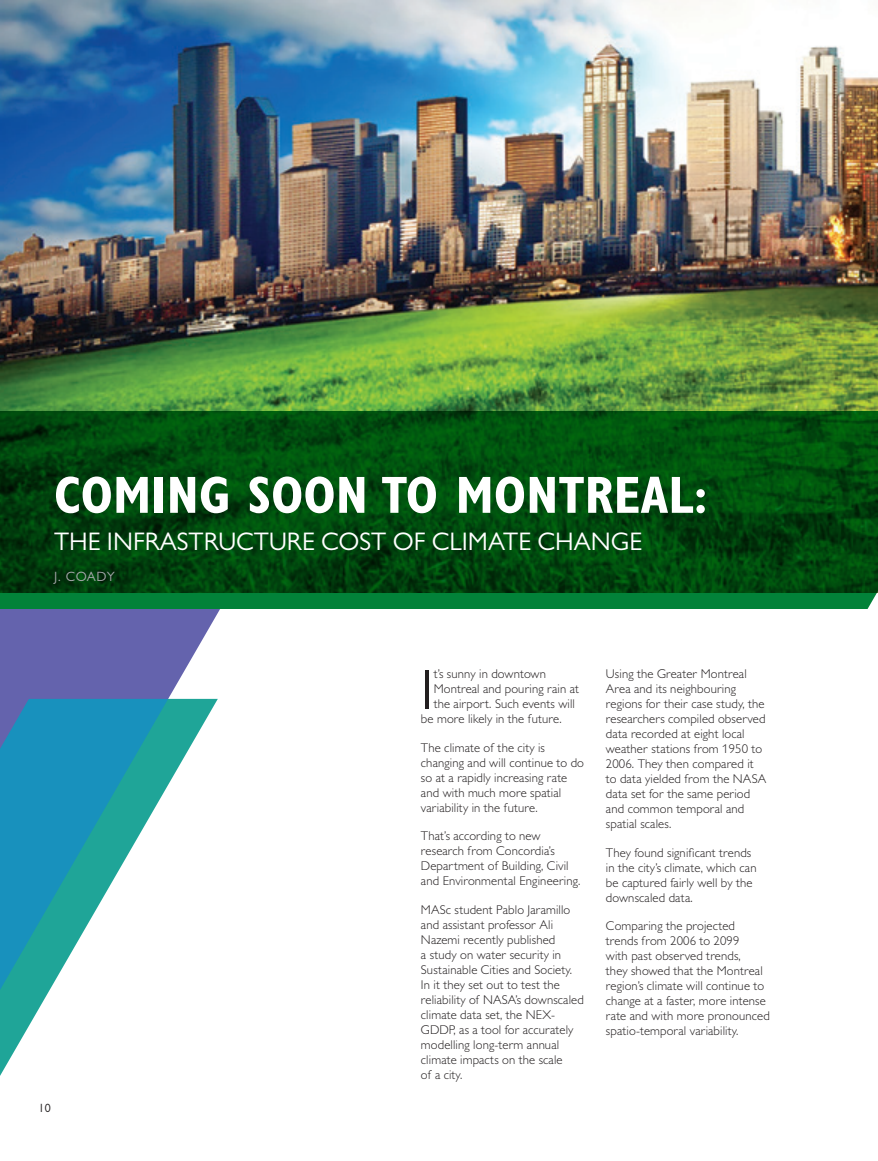
<style>
.page{position:relative;width:878px;height:1161px;background:#fff}
.page>*{position:absolute;margin:0;border:0;box-sizing:border-box;transform-origin:0 0}
.t1{font:300 56.7px "Gill Sans MT Pro";color:#231f20}
.t2{font:700 condensed 52.5px "Gill Sans MT Pro";color:#fff}
.t3{font:25.5px "Gill Sans MT Pro";color:#fff}
.t4{font:13.5px "Gill Sans MT Pro";letter-spacing:.02em;color:#a8a9ad}
.t5{font:300 12.75px/15px "Gill Sans MT Pro";letter-spacing:.01em;color:#231f20}
.t6{font:12px "Gill Sans MT Pro";color:#231f20}
</style>
<div class="page">
<img style="left:0;top:0;width:878px;height:411px">
<svg style="left:0;top:411px;width:878px;height:198px;background:#004d10"></svg>
<svg style="left:0;top:609px;width:220px;height:467px"></svg>
<h2 class="t2" style="left:54px;top:464px;width:655px">COMING SOON TO MONTREAL:</h2>
<h3 class="t3" style="left:54px;top:526px;width:589px">THE INFRASTRUCTURE COST OF CLIMATE CHANGE</h3>
<p class="t4" style="left:54px;top:568px;width:62px">J. COADY</p>
<p class="t6" style="left:39px;top:1101px;width:14px">10</p>
<h1 class="t1" style="left:421px;top:655px;width:14px">I</h1>
<p class="t5" style="left:433px;top:666px;width:114px">t’s sunny in downtown</p>
<p class="t5" style="left:433px;top:681px;width:147px">Montreal and pouring rain at</p>
<p class="t5" style="left:433px;top:696px;width:143px">the airport. Such events will</p>
<p class="t5" style="left:421px;top:711px;width:142px">be more likely in the future.</p>
<p class="t5" style="left:421px;top:740px;width:164px">The climate of the city is changing and will continue to do so at a rapidly increasing rate and with much more spatial variability in the future.</p>
<p class="t5" style="left:421px;top:828px;width:161px">That’s according to new research from Concordia’s<br>Department of Building, Civil and Environmental Engineering.</p>
<p class="t5" style="left:421px;top:902px;width:164px">MASc student Pablo Jaramillo and assistant professor Ali<br>Nazemi recently published<br>a study on water security in<br>Sustainable Cities and Society.<br>In it they set out to test the reliability of NASA’s downscaled climate data set, the NEX-<br>GDDP, as a tool for accurately modelling long-term annual climate impacts on the scale<br>of a city.</p>
<p class="t5" style="left:606px;top:666px;width:162px">Using the Greater Montreal<br>Area and its neighbouring regions for their case study, the researchers compiled observed data recorded at eight local weather stations from 1950 to<br>2006. They then compared it to data yielded from the NASA data set for the same period and common temporal and spatial scales.</p>
<p class="t5" style="left:606px;top:845px;width:152px">They found significant trends in the city’s climate, which can be captured fairly well by the downscaled data.</p>
<p class="t5" style="left:606px;top:918px;width:165px">Comparing the projected trends from 2006 to 2099<br>with past observed trends,<br>they showed that the Montreal region’s climate will continue to change at a faster, more intense rate and with more pronounced spatio-temporal variability.</p>
</div>
